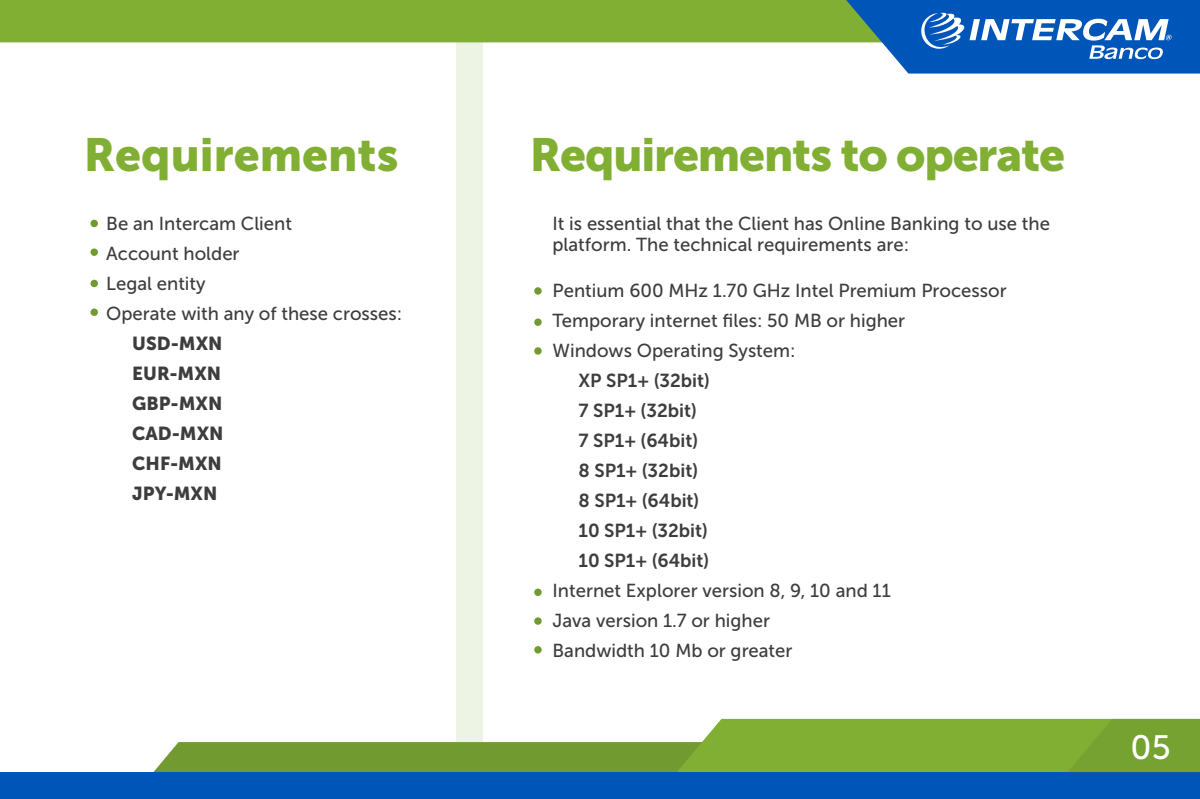
<style>
.page{position:relative;width:1200px;height:799px;background:#fff}
.page>*{position:absolute;margin:0;border:0;box-sizing:border-box;transform-origin:0 0}
.t1{font:46.25px "Museo Sans 900";letter-spacing:-.025em;color:#81af33}
.t2{font:46.25px "Museo Sans 900";color:#81af33}
.t3{font:33.75px "Museo Sans 500";color:#fff}
.t4{font:18.75px/30px "Museo Sans 500";color:#3d3d3f}
.t5{font:18.75px/30px "Museo Sans 700";color:#3d3d3f}
.t6{font:18.75px/30px "Museo Sans 900";color:#3d3d3f}
</style>
<div class="page">
<div style="left:456px;top:39px;width:27px;height:738px;background:#eef4e4"></div>
<div style="left:153px;top:742px;width:501px;height:30px;background:#719b31"></div>
<svg style="left:654px;top:719px;width:413px;height:53px;background:#87b23f"></svg>
<div style="left:0;top:772px;width:1200px;height:27px;background:#0055b8"></div>
<div style="left:0;top:0;width:1200px;height:42px;background:#81af33"></div>
<svg style="left:846px;top:0;width:354px;height:74px;background:#3377c0"></svg>
<svg style="left:1067px;top:719px;width:133px;height:53px;background:#77a431"></svg>
<div style="left:90px;top:220px;width:8px;height:7px;background:#719b31;border-radius:50%"></div>
<div style="left:534px;top:287px;width:8px;height:8px;background:#719b31;border-radius:50%"></div>
<div style="left:534px;top:318px;width:8px;height:8px;background:#719b31;border-radius:50%"></div>
<div style="left:534px;top:347px;width:8px;height:8px;background:#719b31;border-radius:50%"></div>
<div style="left:534px;top:588px;width:8px;height:8px;background:#719b31;border-radius:50%"></div>
<div style="left:534px;top:617px;width:8px;height:8px;background:#719b31;border-radius:50%"></div>
<div style="left:534px;top:646px;width:8px;height:7px;background:#719b31;border-radius:50%"></div>
<div style="left:90px;top:248px;width:8px;height:8px;background:#719b31;border-radius:50%"></div>
<div style="left:90px;top:280px;width:8px;height:7px;background:#719b31;border-radius:50%"></div>
<div style="left:90px;top:308px;width:8px;height:8px;background:#719b31;border-radius:50%"></div>
<h1 class="t2" style="left:84px;top:129px;width:316px">Requirements</h1>
<p class="t4" style="left:106px;top:208px;width:298px">Be an Intercam Client<br>Account holder<br>Legal entity<br>Operate with any of these crosses:</p>
<p class="t6" style="left:132px;top:328px;width:93px">USD-MXN<br>EUR-MXN<br>GBP-MXN<br>CAD-MXN<br>CHF-MXN<br>JPY-MXN</p>
<h1 class="t1" style="left:530px;top:129px;width:537px">Requirements to operate</h1>
<p class="t4" style="left:553px;top:213px;width:499px;line-height:21.2px">It is essential that the Client has Online Banking to use the platform. The technical requirements are:</p>
<p class="t4" style="left:553px;top:276px;width:456px">Pentium 600 MHz 1.70 GHz Intel Premium Processor<br>Temporary internet files: 50 MB or higher<br>Windows Operating System:</p>
<p class="t5" style="left:579px;top:366px;width:133px">XP SP1+ (32bit)<br>7 SP1+ (32bit)<br>7 SP1+ (64bit)<br>8 SP1+ (32bit)<br>8 SP1+ (64bit)<br>10 SP1+ (32bit)<br>10 SP1+ (64bit)</p>
<p class="t4" style="left:553px;top:576px;width:340px">Internet Explorer version 8, 9, 10 and 11<br>Java version 1.7 or higher<br>Bandwidth 10 Mb or greater</p>
<h2 class="t3" style="left:1131px;top:729px;width:42px">05</h2>
</div>
